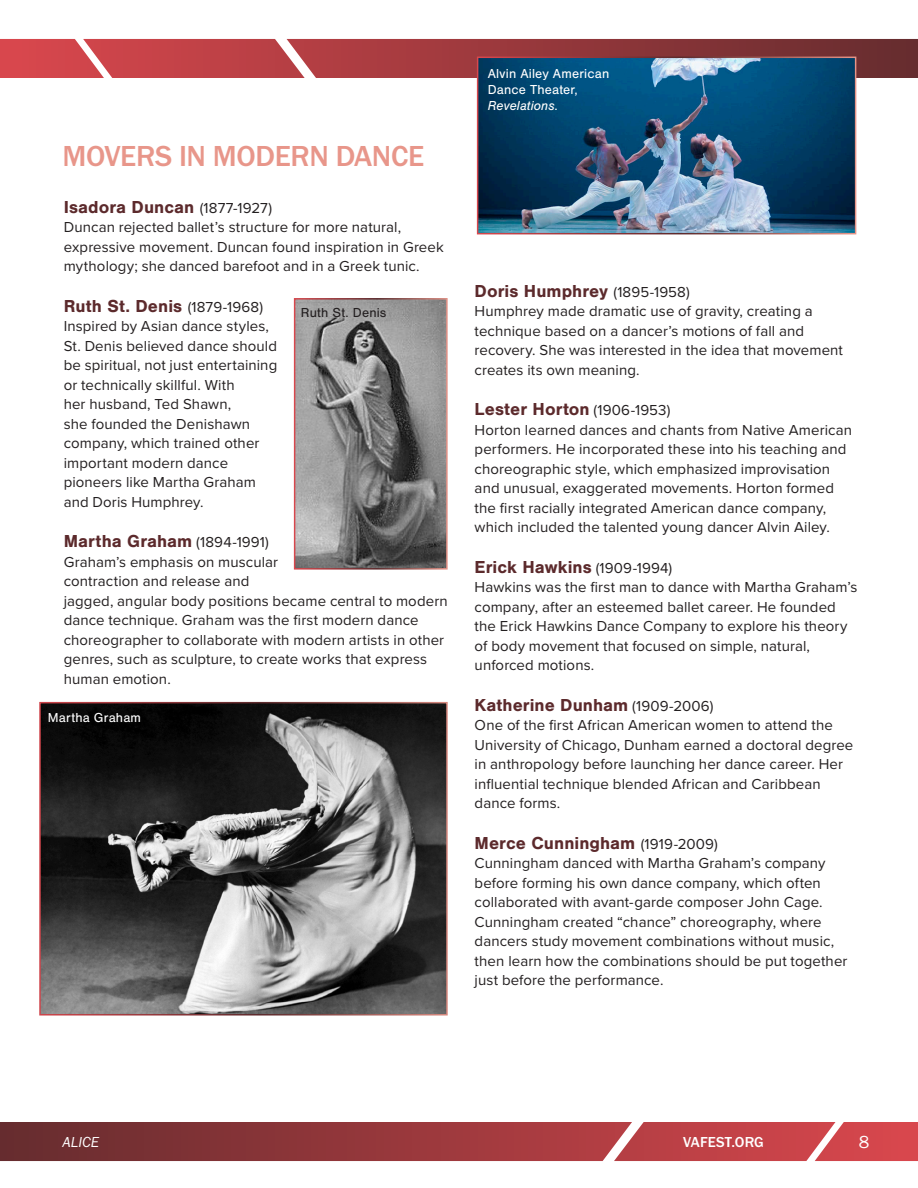
<style>
.page{position:relative;width:918px;height:1188px;background:#fff}
.page>*{position:absolute;margin:0;border:0;box-sizing:border-box;transform-origin:0 0}
.t1{font:500 30px "Franklin Gothic URW";letter-spacing:-.01em;color:#e8968a}
.t2{font:700 18px "Nimbus San";color:#5c2a2c}
.t3{font:18px "Franklin Gothic URW Boo";color:#fff}
.t4{font:15px/19.5px "Proxima Nova";letter-spacing:.005em;color:#231f20}
.t5{font:500 15px "Franklin Gothic URW";letter-spacing:.005em;color:#fff}
.t6{font:15px "Franklin Gothic URW Boo Ita";color:#fff}
.t7{font:13.5px/16.2px "Nimbus San";letter-spacing:.015em;color:#fff}
.t8{font:13.5px "Nimbus San";letter-spacing:.015em;color:#231f20}
.s1{font-family:"Proxima Nova";font-weight:400;font-size:15px;color:#231f20}
.s2{font-style:italic}
</style>
<div class="page">
<svg style="left:0;top:1122px;width:918px;height:39px;background:#a13d42"></svg>
<svg style="left:0;top:39px;width:918px;height:39px;background:#a64247"></svg>
<img style="left:480px;top:60px;width:373px;height:171px">
<img style="left:42px;top:705px;width:403px;height:308px">
<img style="left:297px;top:301px;width:148px;height:266px">
<p class="t1" style="left:62px;top:137px;width:364px">MOVERS IN MODERN DANCE</p>
<p class="t2" style="left:64px;top:197px;width:210px">Isadora Duncan <span class="s1">(1877-1927)</span></p>
<p class="t4" style="left:64px;top:217px;width:382px">Duncan rejected ballet’s structure for more natural, expressive movement. Duncan found inspiration in Greek mythology; she danced barefoot and in a Greek tunic.</p>
<p class="t2" style="left:64px;top:296px;width:201px">Ruth St. Denis <span class="s1">(1879-1968)</span></p>
<p class="t4" style="left:64px;top:316px;width:215px">Inspired by Asian dance styles,<br>St. Denis believed dance should be spiritual, not just entertaining or technically skillful. With<br>her husband, Ted Shawn,<br>she founded the Denishawn company, which trained other important modern dance pioneers like Martha Graham and Doris Humphrey.</p>
<p class="t2" style="left:64px;top:531px;width:207px">Martha Graham <span class="s1">(1894-1991)</span></p>
<p class="t4" style="left:64px;top:551px;width:385px">Graham’s emphasis on muscular<br>contraction and release and<br>jagged, angular body positions became central to modern dance technique. Graham was the first modern dance choreographer to collaborate with modern artists in other genres, such as sculpture, to create works that express human emotion.</p>
<p class="t8" style="left:301px;top:305px;width:87px">Ruth St. Denis</p>
<p class="t7" style="left:48px;top:709px;width:95px">Martha Graham</p>
<p class="t7" style="left:488px;top:66px;width:123px">Alvin Ailey American<br>Dance Theater,<br><span class="s2">Revelations</span>.</p>
<p class="t2" style="left:475px;top:281px;width:217px">Doris Humphrey <span class="s1">(1895-1958)</span></p>
<p class="t4" style="left:475px;top:301px;width:370px">Humphrey made dramatic use of gravity, creating a technique based on a dancer’s motions of fall and recovery. She was interested in the idea that movement creates its own meaning.</p>
<p class="t2" style="left:475px;top:399px;width:197px">Lester Horton <span class="s1">(1906-1953)</span></p>
<p class="t4" style="left:475px;top:419px;width:379px">Horton learned dances and chants from Native American performers. He incorporated these into his teaching and choreographic style, which emphasized improvisation and unusual, exaggerated movements. Horton formed the first racially integrated American dance company, which included the talented young dancer Alvin Ailey.</p>
<p class="t2" style="left:475px;top:557px;width:199px">Erick Hawkins <span class="s1">(1909-1994)</span></p>
<p class="t4" style="left:475px;top:577px;width:384px">Hawkins was the first man to dance with Martha Graham’s company, after an esteemed ballet career. He founded the Erick Hawkins Dance Company to explore his theory of body movement that focused on simple, natural, unforced motions.</p>
<p class="t2" style="left:475px;top:695px;width:240px">Katherine Dunham <span class="s1">(1909-2006)</span></p>
<p class="t4" style="left:475px;top:715px;width:380px">One of the first African American women to attend the University of Chicago, Dunham earned a doctoral degree in anthropology before launching her dance career. Her influential technique blended African and Caribbean dance forms.</p>
<p class="t2" style="left:475px;top:833px;width:245px">Merce Cunningham <span class="s1">(1919-2009)</span></p>
<p class="t4" style="left:475px;top:853px;width:374px">Cunningham danced with Martha Graham’s company before forming his own dance company, which often collaborated with avant-garde composer John Cage.<br>Cunningham created “chance” choreography, where dancers study movement combinations without music, then learn how the combinations should be put together just before the performance.</p>
<p class="t6" style="left:62px;top:1133px;width:38px">ALICE</p>
<p class="t5" style="left:683px;top:1132px;width:82px">VAFEST.ORG</p>
<p class="t3" style="left:859px;top:1130px;width:12px">8</p>
</div>
